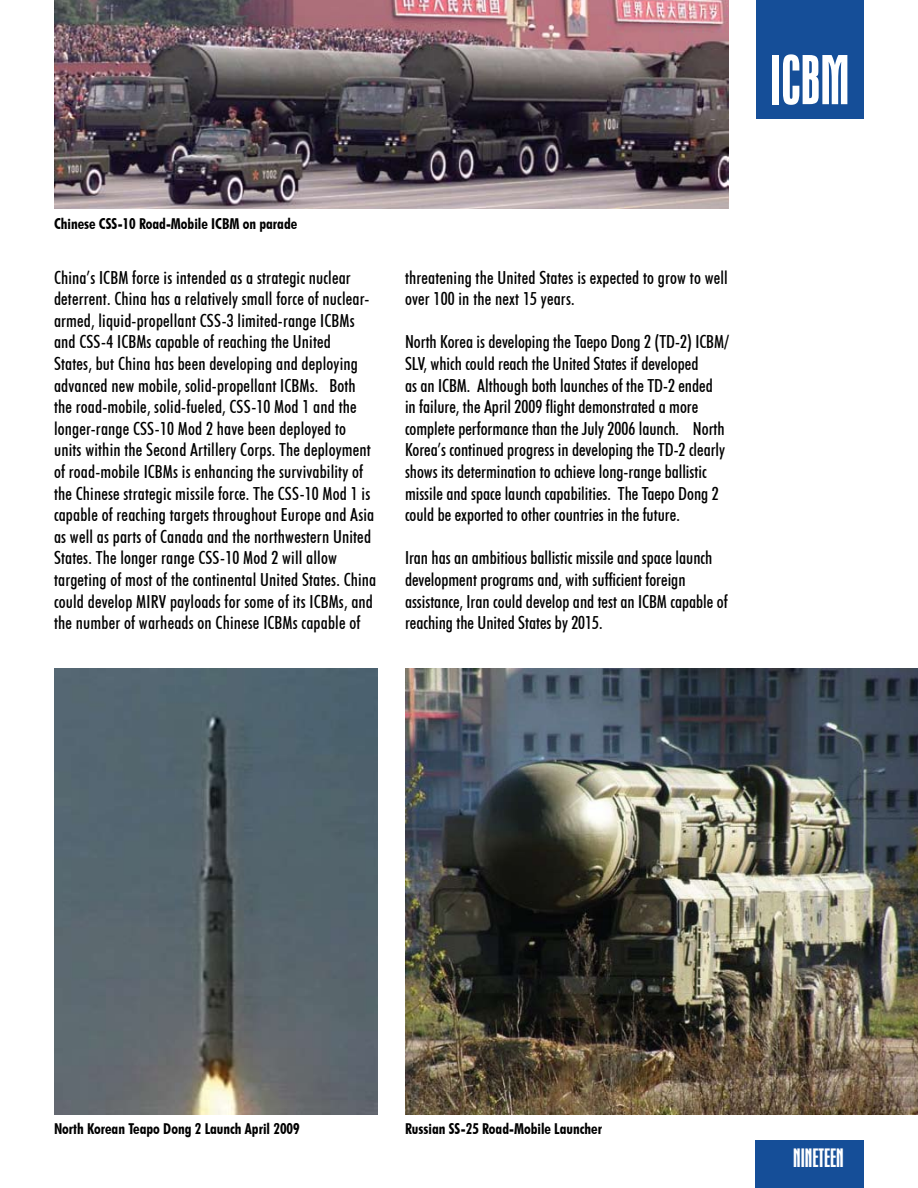
<style>
.page{position:relative;width:918px;height:1188px;background:#fff}
.page>*{position:absolute;margin:0;border:0;box-sizing:border-box;transform-origin:0 0}
.t1{font:condensed 72px "Aurora BT";color:#fff}
.t2{font:condensed 27px "Aurora BT";color:#fff}
.t3{font:500 condensed 18px/21.6px "Futura BT";letter-spacing:.01em;color:#000}
.t4{font:700 condensed 15px "Futura BT";color:#000}
</style>
<div class="page">
<div style="left:756px;top:0;width:108px;height:118px;background:#154e98"></div>
<div style="left:756px;top:1140px;width:108px;height:48px;background:#154e98"></div>
<img style="left:54px;top:0;width:675px;height:208px">
<img style="left:405px;top:669px;width:513px;height:446px">
<img style="left:54px;top:669px;width:324px;height:446px">
<h1 class="t1" style="left:770px;top:42px;width:81px">ICBM</h1>
<p class="t4" style="left:54px;top:215px;width:245px">Chinese CSS-10 Road-Mobile ICBM on parade</p>
<p class="t3" style="left:54px;top:266px;width:324px">China’s ICBM force is intended as a strategic nuclear deterrent. China has a relatively small force of nuclear&shy;armed, liquid-propellant CSS-3 limited-range ICBMs and CSS-4 ICBMs capable of reaching the United<br>States, but China has been developing and deploying advanced new mobile, solid-propellant ICBMs. Both the road-mobile, solid-fueled, CSS-10 Mod 1 and the longer-range CSS-10 Mod 2 have been deployed to units within the Second Artillery Corps. The deployment of road-mobile ICBMs is enhancing the survivability of the Chinese strategic missile force. The CSS-10 Mod 1 is capable of reaching targets throughout Europe and Asia as well as parts of Canada and the northwestern United States. The longer range CSS-10 Mod 2 will allow targeting of most of the continental United States. China could develop MIRV payloads for some of its ICBMs, and the number of warheads on Chinese ICBMs capable of</p>
<p class="t3" style="left:405px;top:266px;width:324px">threatening the United States is expected to grow to well over 100 in the next 15 years.</p>
<p class="t3" style="left:405px;top:331px;width:326px">North Korea is developing the Taepo Dong 2 (TD-2) ICBM/ SLV, which could reach the United States if developed<br>as an ICBM. Although both launches of the TD-2 ended<br>in failure, the April 2009 flight demonstrated a more complete performance than the July 2006 launch. North Korea’s continued progress in developing the TD-2 clearly shows its determination to achieve long-range ballistic missile and space launch capabilities. The Taepo Dong 2 could be exported to other countries in the future.</p>
<p class="t3" style="left:405px;top:547px;width:324px">Iran has an ambitious ballistic missile and space launch development programs and, with sufficient foreign assistance, Iran could develop and test an ICBM capable of reaching the United States by 2015.</p>
<p class="t4" style="left:54px;top:1120px;width:247px">North Korean Teapo Dong 2 Launch April 2009</p>
<p class="t4" style="left:405px;top:1120px;width:199px">Russian SS-25 Road-Mobile Launcher</p>
<h2 class="t2" style="left:793px;top:1143px;width:52px">NINETEEN</h2>
</div>
